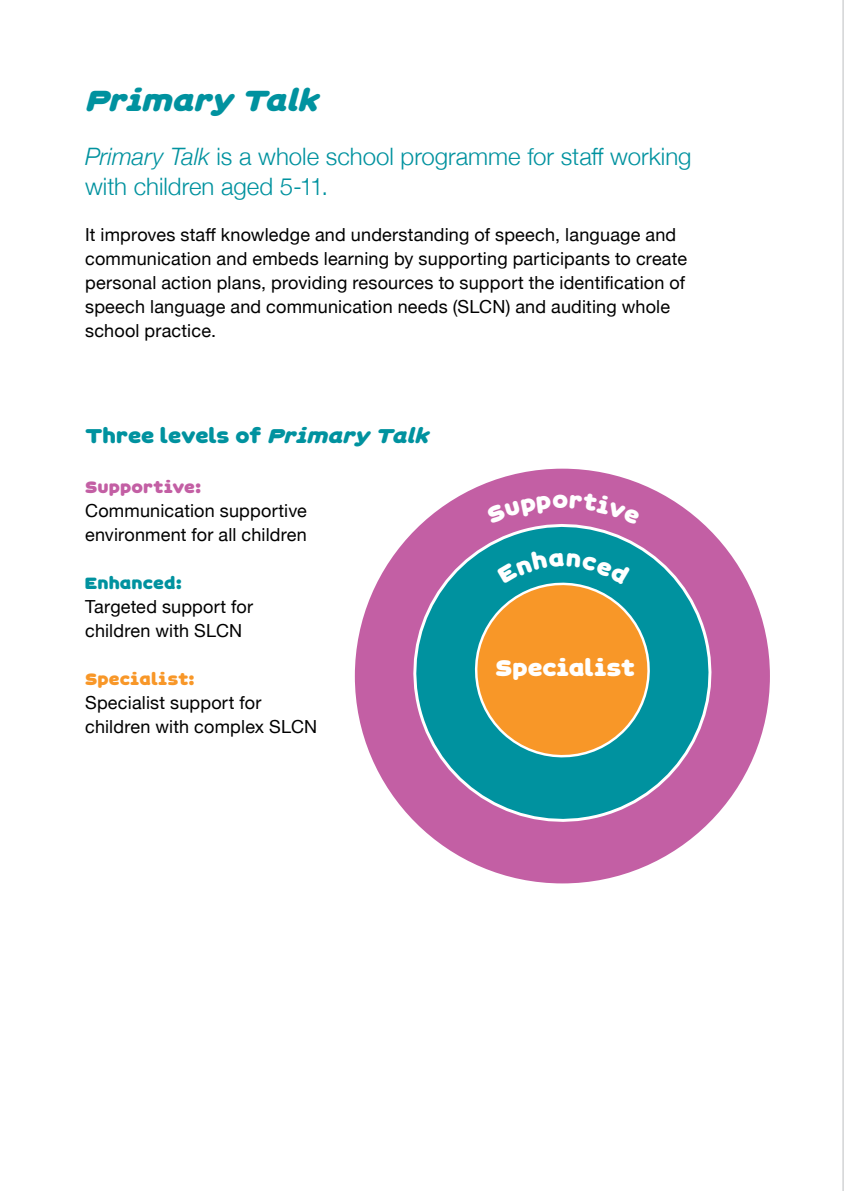
<style>
.page{position:relative;width:844px;height:1191px;background:#fff}
.page>*{position:absolute;margin:0;border:0;box-sizing:border-box;transform-origin:0 0}
.t1{font:italic 32px "Softmachine";color:#00929f}
.t2{font:24.8px "Softmachine";color:#fff}
.t3{font:300 24px/30px "Helvetica Neue";color:#00929f}
.t4{font:22px "Softmachine";color:#00929f}
.t5{font:18px/24px "Helvetica Neue";letter-spacing:.01em;color:#000}
.s1{font-style:italic}
.s2{font-family:"Softmachine";color:#c35fa4}
.s3{font-family:"Softmachine";color:#00929f}
.s4{font-family:"Softmachine";color:#f89728}
</style>
<div class="page">
<hr style="left:842px;top:0;width:1px;height:1191px;background:#bcbec0">
<div style="left:353px;top:467px;width:418px;height:418px;background:#c35fa4;border-radius:50%"></div>
<svg style="left:399px;top:509px;width:326px;height:327px"></svg>
<svg style="left:485px;top:509px;width:155px;height:16px"></svg>
<svg style="left:463px;top:549px;width:198px;height:220px"></svg>
<p class="t1" style="left:85px;top:80px;width:244px">Primary Talk</p>
<p class="t3" style="left:85px;top:140px;width:607px"><span class="s1">Primary Talk</span> is a whole school programme for staff working with children aged 5-11.</p>
<p class="t5" style="left:85px;top:224px;width:603px">It improves staff knowledge and understanding of speech, language and communication and embeds learning by supporting participants to create personal action plans, providing resources to support the identification of speech language and communication needs (SLCN) and auditing whole school practice.</p>
<p class="t4" style="left:85px;top:422px;width:351px">Three levels of <span class="s1">Primary Talk</span></p>
<p class="t5" style="left:85px;top:476px;width:223px"><span class="s2">Supportive:<br></span>Communication supportive environment for all children</p>
<p class="t5" style="left:85px;top:572px;width:169px"><span class="s3">Enhanced:<br></span>Targeted support for children with SLCN</p>
<p class="t5" style="left:85px;top:668px;width:233px"><span class="s4">Specialist:<br></span>Specialist support for children with complex SLCN</p>
<p class="t2" style="left:495px;top:651px;width:141px">Specialist</p>
</div>
